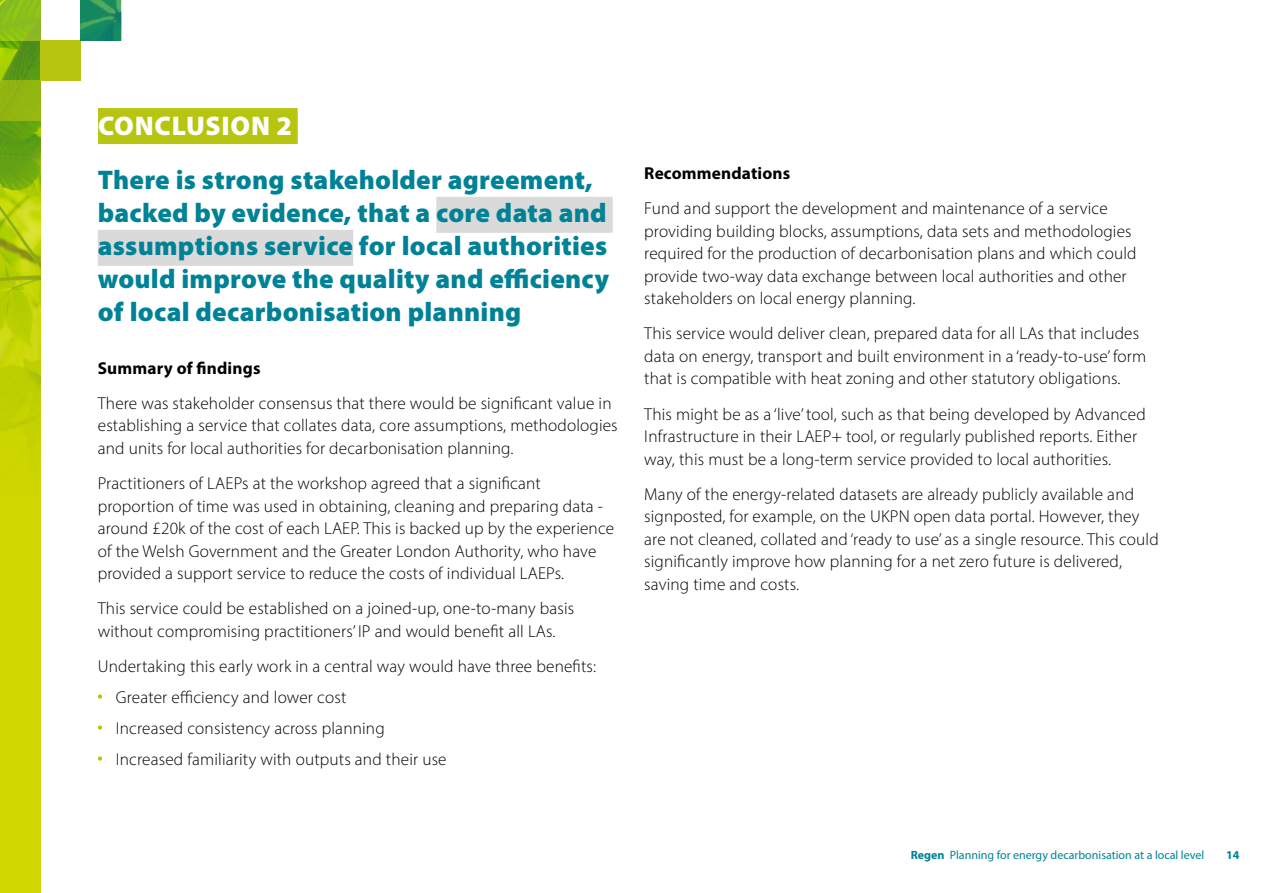
<style>
.page{position:relative;width:1263px;height:893px;background:#fff}
.page>*{position:absolute;margin:0;border:0;box-sizing:border-box;transform-origin:0 0}
.t1{font:900 27px/33px "Myriad Pro";letter-spacing:.01em;color:#008296}
.t2{font:900 27px "Myriad Pro";letter-spacing:.03em;color:#fff}
.t3{font:300 17.25px/22.5px "Myriad Pro";letter-spacing:.01em;color:#000}
.t4{font:700 17.25px "Myriad Pro";letter-spacing:.01em;color:#000}
.t5{font:12px "Myriad Pro";color:#008296}
.t6{font:700 12px "Myriad Pro";color:#008296}
.s1{font-weight:700}
</style>
<div class="page">
<div style="left:0;top:0;width:40px;height:893px;background:#cfd600"></div>
<img style="left:0;top:40px;width:40px;height:402px">
<svg style="left:0;top:0;width:40px;height:40px;fill:#8bbf1b"></svg>
<div style="left:0;top:81px;width:40px;height:40px;background:#92b511"></div>
<div style="left:40px;top:40px;width:41px;height:41px;background:#b7c510"></div>
<img style="left:81px;top:0;width:40px;height:40px">
<div style="left:98px;top:108px;width:200px;height:36px;background:#b7c510"></div>
<div style="left:436px;top:197px;width:177px;height:36px;background:#dadada"></div>
<div style="left:98px;top:230px;width:255px;height:36px;background:#dadada"></div>
<svg style="left:98px;top:694px;width:4px;height:5px"></svg>
<svg style="left:98px;top:725px;width:4px;height:5px"></svg>
<svg style="left:98px;top:756px;width:4px;height:5px"></svg>
<h1 class="t2" style="left:98px;top:108px;width:195px">CONCLUSION 2</h1>
<h1 class="t1" style="left:98px;top:163px;width:513px">There is strong stakeholder agreement, backed by evidence, that a core data and assumptions service for local authorities would improve the quality and efficiency of local decarbonisation planning</h1>
<p class="t4" style="left:98px;top:357px;width:164px">Summary of findings</p>
<p class="t3" style="left:98px;top:392px;width:521px">There was stakeholder consensus that there would be significant value in establishing a service that collates data, core assumptions, methodologies and units for local authorities for decarbonisation planning.</p>
<p class="t3" style="left:98px;top:472px;width:518px">Practitioners of LAEPs at the workshop agreed that a significant proportion of time was used in obtaining, cleaning and preparing data - around £20k of the cost of each LAEP. This is backed up by the experience of the Welsh Government and the Greater London Authority, who have provided a support service to reduce the costs of individual LAEPs.</p>
<p class="t3" style="left:98px;top:597px;width:478px">This service could be established on a joined-up, one-to-many basis without compromising practitioners’ IP and would benefit all LAs.</p>
<p class="t3" style="left:116px;top:651px;width:482px;line-height:31px;text-indent:-18px">Undertaking this early work in a central way would have three benefits:<br>Greater efficiency and lower cost<br>Increased consistency across planning<br>Increased familiarity with outputs and their use</p>
<p class="t4" style="left:644px;top:162px;width:148px">Recommendations</p>
<p class="t3" style="left:644px;top:197px;width:494px">Fund and support the development and maintenance of a service providing building blocks, assumptions, data sets and methodologies required for the production of decarbonisation plans and which could provide two-way data exchange between local authorities and other stakeholders on local energy planning.</p>
<p class="t3" style="left:644px;top:322px;width:503px">This service would deliver clean, prepared data for all LAs that includes data on energy, transport and built environment in a ‘ready-to-use’ form that is compatible with heat zoning and other statutory obligations.</p>
<p class="t3" style="left:644px;top:402px;width:503px">This might be as a ‘live’ tool, such as that being developed by Advanced<br>Infrastructure in their LAEP+ tool, or regularly published reports. Either way, this must be a long-term service provided to local authorities.</p>
<p class="t3" style="left:644px;top:483px;width:516px">Many of the energy-related datasets are already publicly available and signposted, for example, on the UKPN open data portal. However, they are not cleaned, collated and ‘ready to use’ as a single resource. This could significantly improve how planning for a net zero future is delivered, saving time and costs.</p>
<p class="t5" style="left:911px;top:848px;width:295px"><span class="s1">Regen</span> Planning for energy decarbonisation at a local level</p>
<p class="t6" style="left:1226px;top:848px;width:15px">14</p>
</div>
